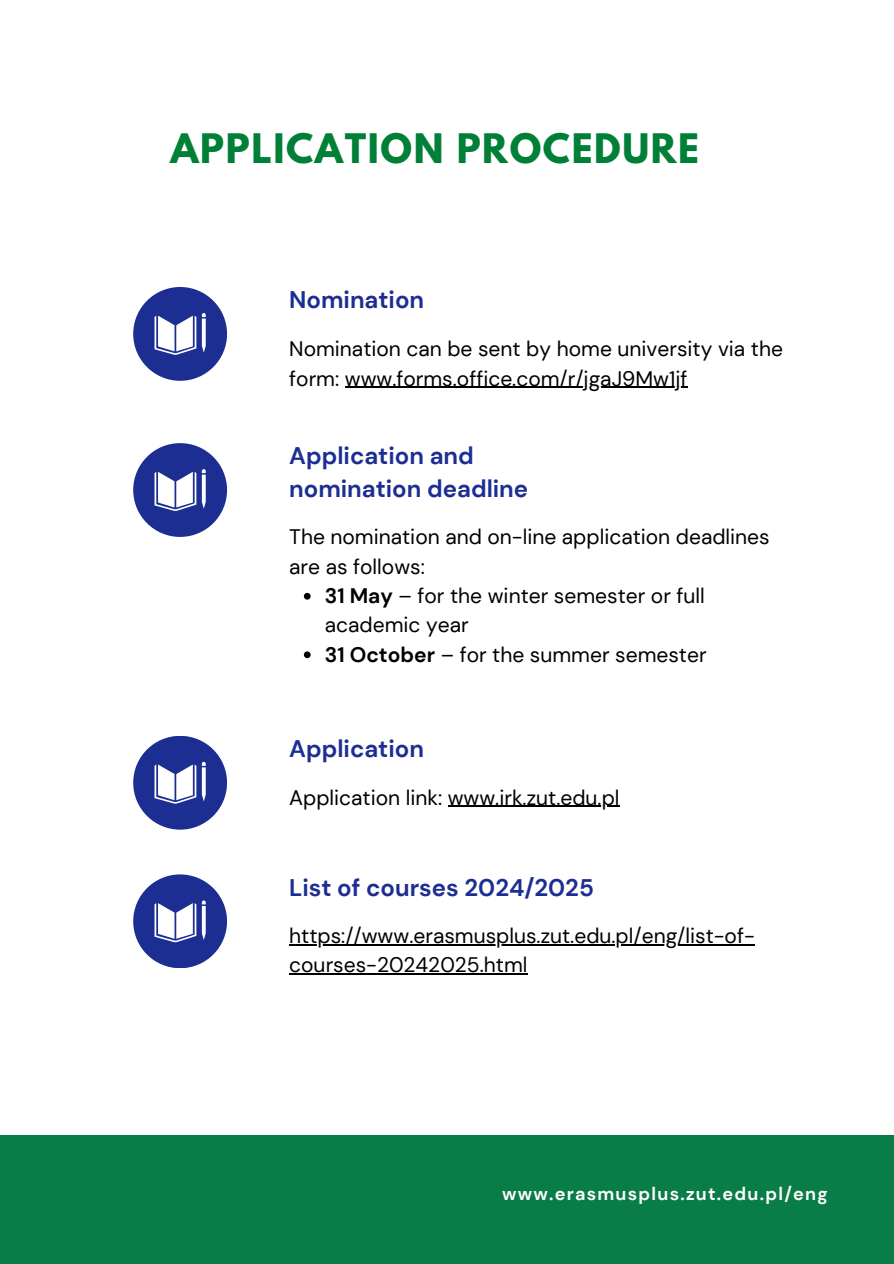
<style>
.page{position:relative;width:894px;height:1264px;background:#fff}
.page>*{position:absolute;margin:0;border:0;box-sizing:border-box;transform-origin:0 0}
.t1{font:700 36px "League Spartan";letter-spacing:.045em;color:#008037}
.t2{font:700 24px/32.7px "DM Sans";color:#1d2e93}
.t3{font:21px/29.2px "DM Sans";color:#000}
.t4{font:700 18px "DM Sans";letter-spacing:.07em;color:#fefefe}
.s1{font-weight:700}
</style>
<div class="page">
<div style="left:0;top:1135px;width:893px;height:128px;background:#097d47"></div>
<div style="left:133px;top:287px;width:94px;height:94px;background:#1d2e93;border-radius:50%"></div>
<svg style="left:154px;top:313px;width:52px;height:42px"></svg>
<div style="left:133px;top:443px;width:94px;height:94px;background:#1d2e93;border-radius:50%"></div>
<svg style="left:154px;top:469px;width:52px;height:42px"></svg>
<div style="left:133px;top:735px;width:94px;height:94px;background:#1d2e93;border-radius:50%"></div>
<svg style="left:154px;top:761px;width:52px;height:42px"></svg>
<div style="left:133px;top:874px;width:94px;height:94px;background:#1d2e93;border-radius:50%"></div>
<svg style="left:154px;top:900px;width:52px;height:42px"></svg>
<svg style="left:304px;top:593px;width:6px;height:6px"></svg>
<svg style="left:304px;top:651px;width:6px;height:7px"></svg>
<hr style="left:289px;top:944px;width:465px;height:1px;background:#000">
<hr style="left:289px;top:973px;width:238px;height:1px;background:#000">
<hr style="left:345px;top:387px;width:342px;height:1px;background:#000">
<hr style="left:447px;top:805px;width:172px;height:1px;background:#000">
<h1 class="t1" style="left:170px;top:130px;width:530px">APPLICATION PROCEDURE</h1>
<p class="t2" style="left:289px;top:284px;width:136px">Nomination</p>
<p class="t3" style="left:289px;top:334px;width:495px">Nomination can be sent by home university via the form: www.forms.office.com/r/jgaJ9Mw1jf</p>
<p class="t2" style="left:289px;top:440px;width:240px">Application and nomination deadline</p>
<p class="t3" style="left:289px;top:522px;width:482px">The nomination and on-line application deadlines</p>
<p class="t3" style="left:289px;top:552px;width:137px">are as follows:</p>
<p class="t3" style="left:325px;top:581px;width:381px"><span class="s1">31 May</span> – for the winter semester or full</p>
<p class="t3" style="left:325px;top:610px;width:145px">academic year</p>
<p class="t3" style="left:325px;top:639px;width:383px"><span class="s1">31 October</span> – for the summer semester</p>
<p class="t2" style="left:289px;top:732px;width:136px">Application</p>
<p class="t3" style="left:289px;top:782px;width:332px">Application link: www.irk.zut.edu.pl</p>
<p class="t2" style="left:289px;top:871px;width:306px">List of courses 2024/2025</p>
<p class="t3" style="left:289px;top:921px;width:467px">https://www.erasmusplus.zut.edu.pl/eng/list-of&shy;courses-20242025.html</p>
<p class="t4" style="left:502px;top:1182px;width:327px">www.erasmusplus.zut.edu.pl/eng</p>
</div>
